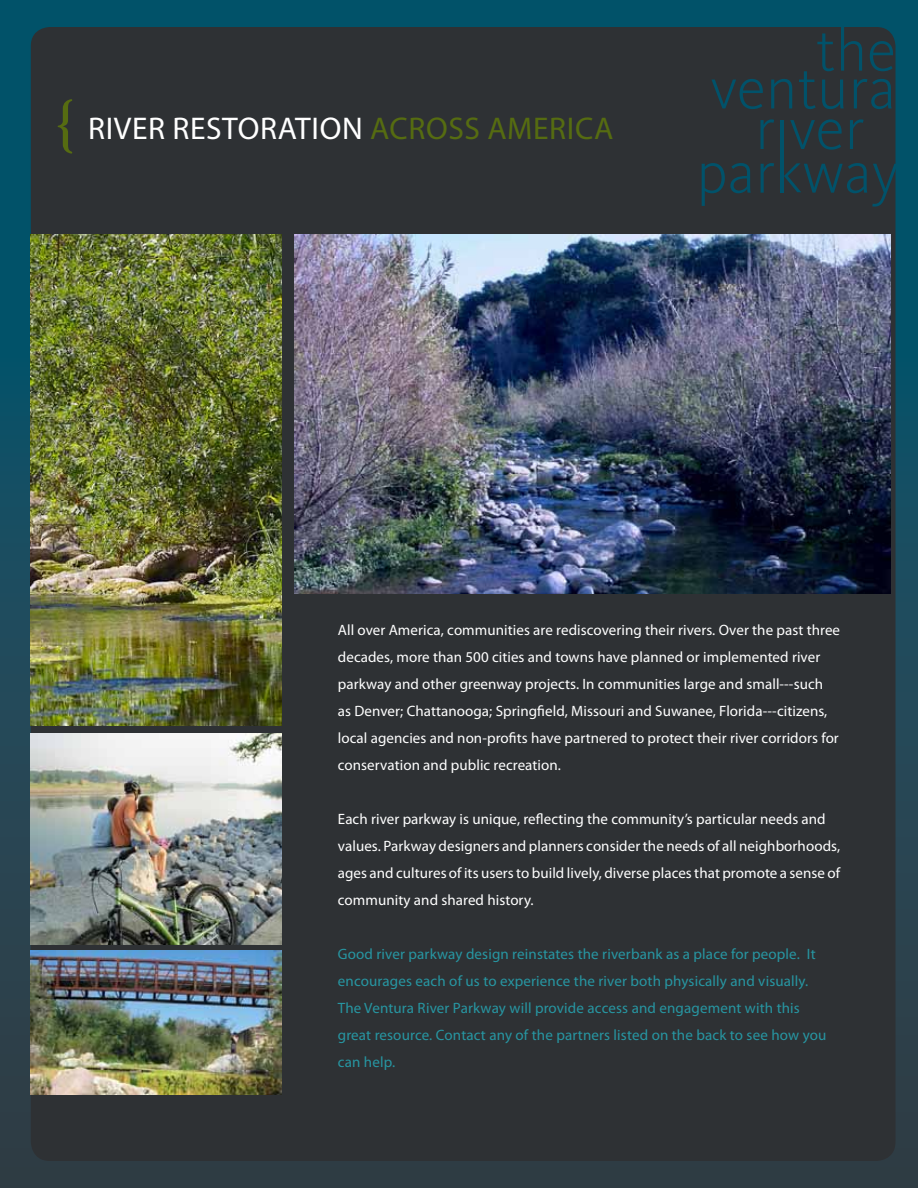
<style>
.page{position:relative;width:918px;height:1188px;background:#fff}
.page>*{position:absolute;margin:0;border:0;box-sizing:border-box;transform-origin:0 0}
.t1{font:31.5px "Myriad Pro";letter-spacing:.02em;color:#fff}
.t2{font:15px/27px "Myriad Pro";letter-spacing:.005em;color:#fff}
.t3{font:15px/27px "Myriad Pro";letter-spacing:.01em;color:#2796a2}
.s1{font-family:"Hoefler Text";font-size:63px;color:#566c11}
.s2{color:#566c11}
</style>
<div class="page">
<div style="left:0;top:0;width:918px;height:1188px;background:linear-gradient(to bottom,#005770,#3a4148)"></div>
<div style="left:31px;top:27px;width:865px;height:1134px;background:#2e3134;border-radius:19px"></div>
<hr style="left:780px;top:120px;width:4px;height:72px;background:#01526a">
<svg style="left:711px;top:79px;width:52px;height:30px"></svg>
<svg style="left:771px;top:79px;width:21px;height:29px"></svg>
<svg style="left:799px;top:27px;width:95px;height:82px"></svg>
<svg style="left:760px;top:119px;width:14px;height:30px"></svg>
<svg style="left:790px;top:119px;width:52px;height:31px"></svg>
<svg style="left:850px;top:119px;width:14px;height:30px"></svg>
<svg style="left:702px;top:163px;width:49px;height:43px"></svg>
<svg style="left:761px;top:163px;width:13px;height:30px"></svg>
<svg style="left:784px;top:163px;width:114px;height:44px"></svg>
<img style="left:31px;top:234px;width:250px;height:492px">
<img style="left:294px;top:234px;width:597px;height:359px">
<img style="left:31px;top:733px;width:250px;height:212px">
<img style="left:31px;top:950px;width:250px;height:144px">
<h1 class="t1" style="left:57px;top:109px;width:558px"><span class="s1">{</span> River Restoration <span class="s2">Across America</span></h1>
<p class="t2" style="left:338px;top:616px;width:504px">All over America, communities are rediscovering their rivers. Over the past three decades, more than 500 cities and towns have planned or implemented river parkway and other greenway projects. I n communities large and small---such as Denver; Chattanooga; Springfield, Missouri and Suwanee, Florida---citizens, local agencies and non-profits have partnered to protect their river corridors for conservation and public recreation.</p>
<p class="t2" style="left:338px;top:805px;width:504px">Each river parkway is unique, reflecting the community’s particular needs and values. Parkway designers and planners consider the needs of all neighborhoods, ages and cultures of its users to build lively, diverse places that promote a sense of community and shared history.</p>
<p class="t3" style="left:338px;top:940px;width:490px">Good river parkway design reinstates the riverbank as a place for people. It encourages each of us to experience the river both physically and visually.<br>The Ventura River Parkway will provide access and engagement with this great resource. Contact any of the partners listed on the back to see how you can help.</p>
</div>
